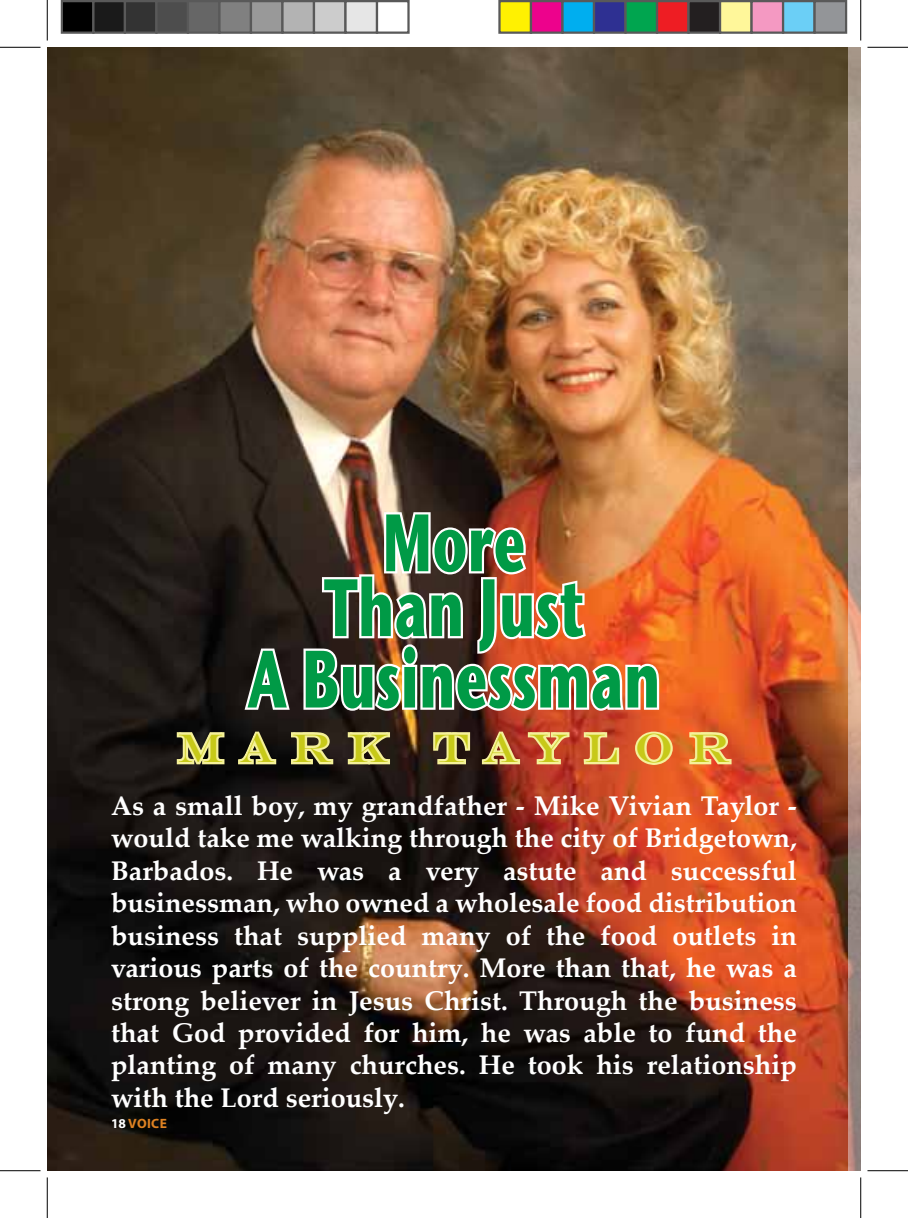
<style>
.page{position:relative;width:908px;height:1218px;background:#fff}
.page>*{position:absolute;margin:0;border:0;box-sizing:border-box;transform-origin:0 0}
.t1{font:700 81px/68.2px "Stone Sans ITC";color:#009a46;text-align:center;scale:.67 1}
.t2{font:40.5px "Engravers";letter-spacing:.4em;color:#c7c919}
.t3{font:700 27px/32.4px "Palatino Linotype";color:#fff;text-align:justify}
.t4{font:700 13.5px "Myriad Pro";letter-spacing:.025em;color:#de8222}
.s1{color:#fff}
</style>
<div class="page">
<img style="left:47px;top:47px;width:801px;height:1123px">
<svg style="left:242px;top:645px;width:50px;height:66px"></svg>
<img style="left:301px;top:469px;width:360px;height:244px">
<svg style="left:174px;top:717px;width:53px;height:50px;background:#636141"></svg>
<svg style="left:236px;top:729px;width:42px;height:46px;background:#514e34"></svg>
<svg style="left:289px;top:729px;width:46px;height:39px;background:#817d52"></svg>
<svg style="left:345px;top:729px;width:47px;height:38px;background:#898355"></svg>
<svg style="left:431px;top:729px;width:41px;height:37px;background:#898054"></svg>
<svg style="left:479px;top:728px;width:93px;height:47px;background:#af6240"></svg>
<svg style="left:581px;top:729px;width:40px;height:37px"></svg>
<svg style="left:632px;top:728px;width:44px;height:39px;background:#e99352"></svg>
<svg style="left:687px;top:729px;width:47px;height:39px;background:#e89e5b"></svg>
<hr style="left:0;top:47px;width:40px;height:1px;background:#000">
<hr style="left:867px;top:47px;width:41px;height:1px;background:#000">
<hr style="left:0;top:1169px;width:40px;height:1px;background:#000">
<hr style="left:867px;top:1169px;width:41px;height:1px;background:#000">
<hr style="left:47px;top:0;width:1px;height:41px;background:#000">
<hr style="left:47px;top:1177px;width:1px;height:40px;background:#000">
<hr style="left:860px;top:0;width:1px;height:41px;background:#000">
<hr style="left:860px;top:1177px;width:1px;height:40px;background:#000">
<div style="left:62px;top:1px;width:31px;height:32px;background:#000"></div>
<div style="left:61px;top:0;width:33px;height:34px;border:2px solid #595959"></div>
<div style="left:93px;top:1px;width:32px;height:32px;background:#1a1a1a"></div>
<div style="left:92px;top:0;width:34px;height:34px;border:2px solid #595959"></div>
<div style="left:125px;top:1px;width:31px;height:32px;background:#333"></div>
<div style="left:124px;top:0;width:34px;height:34px;border:2px solid #595959"></div>
<div style="left:156px;top:1px;width:32px;height:32px;background:#4d4d4d"></div>
<div style="left:155px;top:0;width:34px;height:34px;border:2px solid #595959"></div>
<div style="left:188px;top:1px;width:31px;height:32px;background:#666"></div>
<div style="left:187px;top:0;width:33px;height:34px;border:2px solid #595959"></div>
<div style="left:219px;top:1px;width:32px;height:32px;background:#808080"></div>
<div style="left:218px;top:0;width:34px;height:34px;border:2px solid #595959"></div>
<div style="left:251px;top:1px;width:31px;height:32px;background:#999"></div>
<div style="left:250px;top:0;width:34px;height:34px;border:2px solid #595959"></div>
<div style="left:282px;top:1px;width:32px;height:32px;background:#b3b3b3"></div>
<div style="left:281px;top:0;width:34px;height:34px;border:2px solid #595959"></div>
<div style="left:314px;top:1px;width:31px;height:32px;background:#ccc"></div>
<div style="left:313px;top:0;width:33px;height:34px;border:2px solid #595959"></div>
<div style="left:345px;top:1px;width:32px;height:32px;background:#e6e6e6"></div>
<div style="left:344px;top:0;width:34px;height:34px;border:2px solid #595959"></div>
<div style="left:376px;top:0;width:34px;height:34px;border:2px solid #595959"></div>
<div style="left:499px;top:1px;width:32px;height:32px;background:#fff101"></div>
<div style="left:498px;top:0;width:34px;height:34px;border:2px solid #595959"></div>
<div style="left:531px;top:1px;width:31px;height:32px;background:#ed028c"></div>
<div style="left:530px;top:0;width:33px;height:34px;border:2px solid #595959"></div>
<div style="left:562px;top:1px;width:32px;height:32px;background:#00aeef"></div>
<div style="left:561px;top:0;width:34px;height:34px;border:2px solid #595959"></div>
<div style="left:594px;top:1px;width:31px;height:32px;background:#2e3092"></div>
<div style="left:593px;top:0;width:33px;height:34px;border:2px solid #595959"></div>
<div style="left:625px;top:1px;width:32px;height:32px;background:#00a54f"></div>
<div style="left:624px;top:0;width:34px;height:34px;border:2px solid #595959"></div>
<div style="left:657px;top:1px;width:31px;height:32px;background:#ee1d23"></div>
<div style="left:656px;top:0;width:33px;height:34px;border:2px solid #595959"></div>
<div style="left:688px;top:1px;width:32px;height:32px;background:#231f20"></div>
<div style="left:687px;top:0;width:34px;height:34px;border:2px solid #595959"></div>
<div style="left:720px;top:1px;width:31px;height:32px;background:#fff79a"></div>
<div style="left:719px;top:0;width:33px;height:34px;border:2px solid #595959"></div>
<div style="left:751px;top:1px;width:32px;height:32px;background:#f499c2"></div>
<div style="left:750px;top:0;width:34px;height:34px;border:2px solid #595959"></div>
<div style="left:783px;top:1px;width:31px;height:32px;background:#6bcff6"></div>
<div style="left:782px;top:0;width:33px;height:34px;border:2px solid #595959"></div>
<div style="left:814px;top:1px;width:32px;height:32px;background:#939598"></div>
<div style="left:813px;top:0;width:34px;height:34px;border:2px solid #595959"></div>
<h1 class="t1" style="left:247px;top:503px;width:618px">More<br>Than Just<br>A Businessman</h1>
<h2 class="t2" style="left:178px;top:724px;width:553px">MARK TAYLOR</h2>
<p class="t3" style="left:111px;top:788px;width:687px">As a small boy, my grandfather - Mike Vivian Taylor - would take me walking through the city of Bridgetown, Barbados. He was a very astute and successful businessman, who owned a wholesale food distribution business that supplied many of the food outlets in various parts of the country. More than that, he was a strong believer in Jesus Christ. Through the business that God provided for him, he was able to fund the planting of many churches. He took his relationship with the Lord seriously.</p>
<p class="t4" style="left:111px;top:1114px;width:57px"><span class="s1">18</span> VOICE</p>
</div>
